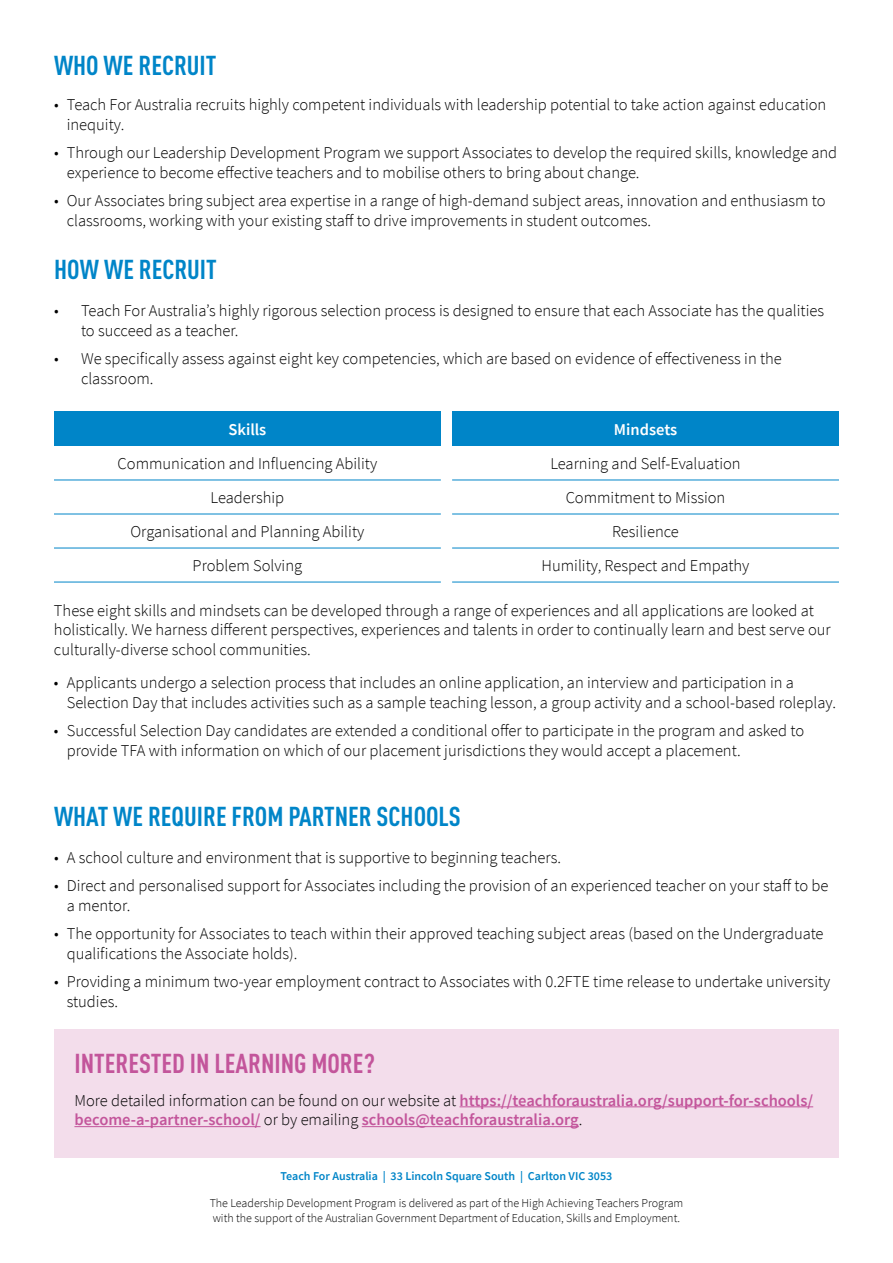
<style>
.page{position:relative;width:893px;height:1263px;background:#fff}
.page>*{position:absolute;margin:0;border:0;box-sizing:border-box;transform-origin:0 0}
.t1{font:700 condensed 27px "DIN Pro";color:#0085c8}
.t2{font:700 condensed 27px "DIN Pro";color:#c3559b}
.t3{font:300 16.5px/19.8px "Source Sans Pro";color:#000}
.t4{font:600 16.5px/19.8px "Source Sans Pro";color:#c3559b}
.t5{font:600 16.5px "Source Sans Pro";color:#fff}
.t6{font:300 12px/14.4px "Source Sans Pro";color:#000}
.t7{font:600 12px "Source Sans Pro";color:#0085c8}
.s1{font-weight:300;color:#000}
</style>
<div class="page">
<div style="left:54px;top:1029px;width:785px;height:129px;background:#f3ddeb"></div>
<div style="left:54px;top:412px;width:387px;height:34px;background:#0085c8"></div>
<hr style="left:54px;top:480px;width:387px;height:1px;background:#0085c8">
<hr style="left:54px;top:514px;width:387px;height:1px;background:#0085c8">
<hr style="left:54px;top:548px;width:387px;height:1px;background:#0085c8">
<hr style="left:54px;top:582px;width:387px;height:1px;background:#0085c8">
<div style="left:452px;top:412px;width:387px;height:34px;background:#0085c8"></div>
<hr style="left:452px;top:480px;width:387px;height:1px;background:#0085c8">
<hr style="left:452px;top:514px;width:387px;height:1px;background:#0085c8">
<hr style="left:452px;top:548px;width:387px;height:1px;background:#0085c8">
<hr style="left:452px;top:582px;width:387px;height:1px;background:#0085c8">
<hr style="left:459px;top:1106px;width:354px;height:1px;background:#c3559b">
<hr style="left:74px;top:1126px;width:187px;height:1px;background:#c3559b">
<hr style="left:362px;top:1126px;width:217px;height:1px;background:#c3559b">
<h1 class="t1" style="left:54px;top:49px;width:164px">WHO WE RECRUIT</h1>
<p class="t3" style="left:67px;top:95px;width:761px;text-indent:-13px">• Teach For Australia recruits highly competent individuals with leadership potential to take action against education inequity.</p>
<p class="t3" style="left:67px;top:143px;width:772px;text-indent:-13px">• Through our Leadership Development Program we support Associates to develop the required skills, knowledge and experience to become effective teachers and to mobilise others to bring about change.</p>
<p class="t3" style="left:67px;top:191px;width:760px;text-indent:-13px">• Our Associates bring subject area expertise in a range of high-demand subject areas, innovation and enthusiasm to classrooms, working with your existing staff to drive improvements in student outcomes.</p>
<h1 class="t1" style="left:54px;top:253px;width:164px">HOW WE RECRUIT</h1>
<p class="t3" style="left:81px;top:300px;width:745px;text-indent:-27px">• Teach For Australia’s highly rigorous selection process is designed to ensure that each Associate has the qualities to succeed as a teacher.</p>
<p class="t3" style="left:81px;top:348px;width:702px;text-indent:-27px">• We specifically assess against eight key competencies, which are based on evidence of effectiveness in the classroom.</p>
<p class="t5" style="left:614px;top:419px;width:65px">Mindsets</p>
<p class="t3" style="left:542px;top:447px;width:209px;line-height:34px;text-align:center">Learning and Self-Evaluation<br>Commitment to Mission<br>Resilience<br>Humility, Respect and Empathy</p>
<p class="t3" style="left:54px;top:600px;width:778px">These eight skills and mindsets can be developed through a range of experiences and all applications are looked at holistically. We harness different perspectives, experiences and talents in order to continually learn and best serve our culturally-diverse school communities.</p>
<p class="t3" style="left:67px;top:672px;width:771px;text-indent:-13px">• Applicants undergo a selection process that includes an online application, an interview and participation in a<br>Selection Day that includes activities such as a sample teaching lesson, a group activity and a school-based roleplay.</p>
<p class="t3" style="left:67px;top:720px;width:739px;text-indent:-13px">• Successful Selection Day candidates are extended a conditional offer to participate in the program and asked to provide TFA with information on which of our placement jurisdictions they would accept a placement.</p>
<p class="t5" style="left:228px;top:419px;width:39px">Skills</p>
<p class="t3" style="left:118px;top:447px;width:261px;line-height:34px;text-align:center">Communication and Influencing Ability<br>Leadership<br>Organisational and Planning Ability<br>Problem Solving</p>
<h1 class="t1" style="left:54px;top:800px;width:408px">WHAT WE REQUIRE FROM PARTNER SCHOOLS</h1>
<p class="t3" style="left:54px;top:847px;width:509px">• A school culture and environment that is supportive to beginning teachers.</p>
<p class="t3" style="left:67px;top:876px;width:763px;text-indent:-13px">• Direct and personalised support for Associates including the provision of an experienced teacher on your staff to be a mentor.</p>
<p class="t3" style="left:67px;top:924px;width:758px;text-indent:-13px">• The opportunity for Associates to teach within their approved teaching subject areas (based on the Undergraduate qualifications the Associate holds).</p>
<p class="t3" style="left:67px;top:972px;width:765px;text-indent:-13px">• Providing a minimum two-year employment contract to Associates with 0.2FTE time release to undertake university studies.</p>
<h1 class="t2" style="left:74px;top:1047px;width:302px">INTERESTED IN LEARNING MORE?</h1>
<p class="t4" style="left:74px;top:1090px;width:740px"><span class="s1">More detailed information can be found on our website at</span> https://teachforaustralia.org/support-for-schools/ become-a-partner-school/ <span class="s1">or by emailing</span> schools@teachforaustralia.org<span class="s1">.</span></p>
<p class="t7" style="left:281px;top:1168px;width:333px">Teach For Australia | 33 Lincoln Square South | Carlton VIC 3053</p>
<p class="t6" style="left:210px;top:1196px;width:475px">The Leadership Development Program is delivered as part of the High Achieving Teachers Program with the support of the Australian Government Department of Education, Skills and Employment.</p>
</div>
